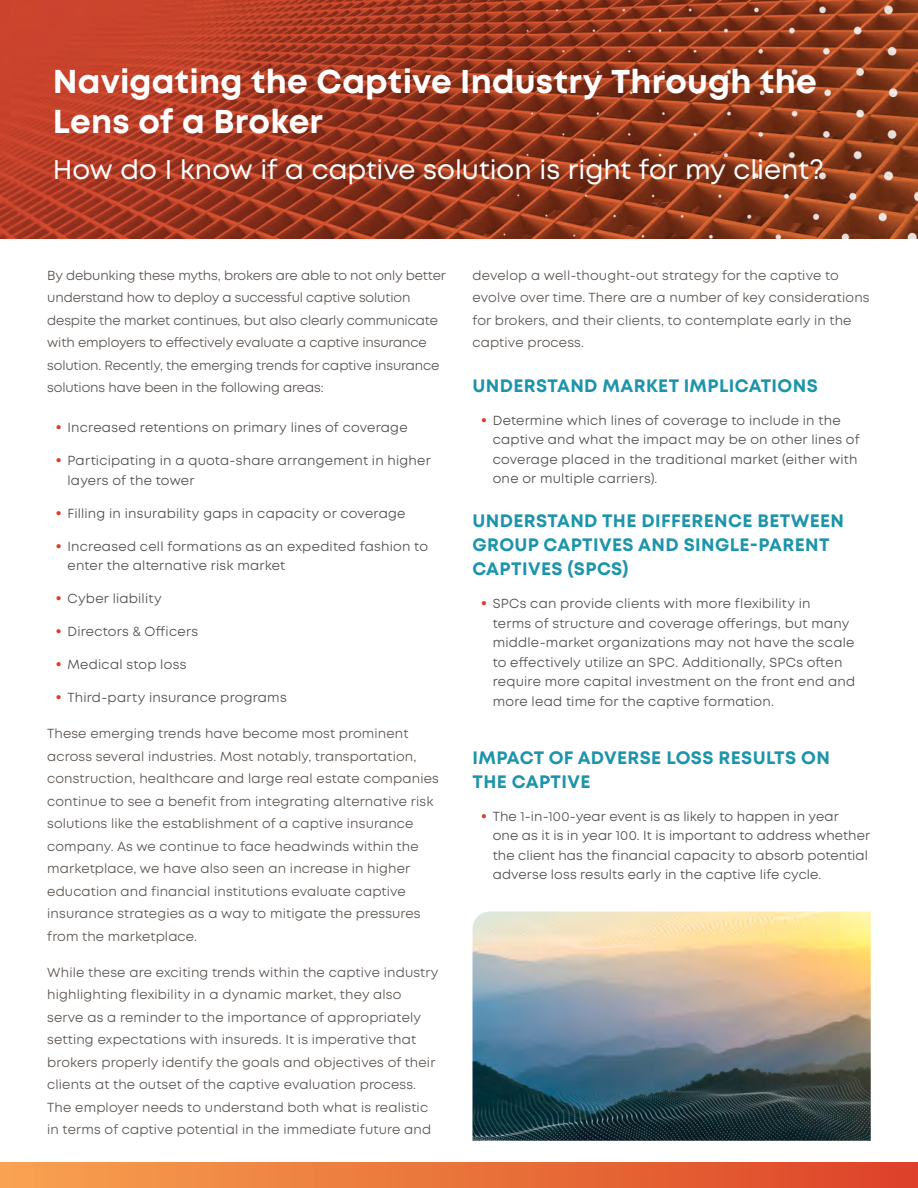
<style>
.page{position:relative;width:918px;height:1188px;background:#fff}
.page>*{position:absolute;margin:0;border:0;box-sizing:border-box;transform-origin:0 0}
.t1{font:700 33px/39.6px "Mont";letter-spacing:.005em;color:#fff}
.t2{font:27px "Mont";color:#fff}
.t3{font:700 18px/24px "Mont";letter-spacing:.02em;color:#1c94ab}
.t4{font:13.2px/22.5px "Mont";letter-spacing:.01em;color:#59524d}
.t5{font:13.2px/19.5px "Mont";letter-spacing:.015em;color:#4f4c4a}
.t6{font:13.2px/22.5px "Mont";letter-spacing:-.01em;color:#59524d}
.s1{font-weight:700;font-size:16.5px;color:#dd3c2a}
</style>
<div class="page">
<img style="left:0;top:0;width:918px;height:239px">
<div style="left:0;top:1162px;width:918px;height:26px;background:linear-gradient(to right,#f7a350,#dd4328)"></div>
<img style="left:472px;top:912px;width:399px;height:229px">
<h1 class="t1" style="left:53px;top:62px;width:766px">Navigating the Captive Industry Through the<br>Lens of a Broker</h1>
<h2 class="t2" style="left:53px;top:152px;width:772px">How do I know if a captive solution is right for my client?</h2>
<p class="t6" style="left:47px;top:264px;width:400px">By debunking these myths, brokers are able to not only better understand how to deploy a successful captive solution despite the market continues, but also clearly communicate with employers to effectively evaluate a captive insurance solution. Recently, the emerging trends for captive insurance solutions have been in the following areas:</p>
<p class="t5" style="left:56px;top:418px;width:354px"><span class="s1">•</span> Increased retentions on primary lines of coverage</p>
<p class="t5" style="left:68px;top:451px;width:365px;text-indent:-12px"><span class="s1">•</span> Participating in a quota-share arrangement in higher layers of the tower</p>
<p class="t5" style="left:56px;top:503px;width:352px"><span class="s1">•</span> Filling in insurability gaps in capacity or coverage</p>
<p class="t5" style="left:68px;top:536px;width:362px;text-indent:-12px"><span class="s1">•</span> Increased cell formations as an expedited fashion to enter the alternative risk market</p>
<p class="t5" style="left:56px;top:589px;width:108px"><span class="s1">•</span> Cyber liability</p>
<p class="t5" style="left:56px;top:622px;width:144px"><span class="s1">•</span> Directors &amp; Officers</p>
<p class="t5" style="left:56px;top:655px;width:133px"><span class="s1">•</span> Medical stop loss</p>
<p class="t5" style="left:56px;top:688px;width:233px"><span class="s1">•</span> Third-party insurance programs</p>
<p class="t4" style="left:47px;top:722px;width:393px">These emerging trends have become most prominent across several industries. Most notably, transportation, construction, healthcare and large real estate companies continue to see a benefit from integrating alternative risk solutions like the establishment of a captive insurance company. As we continue to face headwinds within the marketplace, we have also seen an increase in higher education and financial institutions evaluate captive insurance strategies as a way to mitigate the pressures from the marketplace.</p>
<p class="t4" style="left:47px;top:961px;width:393px">While these are exciting trends within the captive industry highlighting flexibility in a dynamic market, they also serve as a reminder to the importance of appropriately setting expectations with insureds. It is imperative that brokers properly identify the goals and objectives of their clients at the outset of the captive evaluation process.<br>The employer needs to understand both what is realistic in terms of captive potential in the immediate future and</p>
<p class="t4" style="left:472px;top:264px;width:399px">develop a well-thought-out strategy for the captive to evolve over time. There are a number of key considerations for brokers, and their clients, to contemplate early in the captive process.</p>
<h3 class="t3" style="left:472px;top:373px;width:347px">UNDERSTAND MARKET IMPLICATIONS</h3>
<p class="t5" style="left:493px;top:410px;width:368px;text-indent:-12px"><span class="s1">•</span> Determine which lines of coverage to include in the captive and what the impact may be on other lines of coverage placed in the traditional market (either with one or multiple carriers).</p>
<h3 class="t3" style="left:472px;top:509px;width:373px">UNDERSTAND THE DIFFERENCE BETWEEN<br>GROUP CAPTIVES AND SINGLE-PARENT<br>CAPTIVES (SPCS)</h3>
<p class="t5" style="left:493px;top:594px;width:364px;text-indent:-12px"><span class="s1">•</span> SPCs can provide clients with more flexibility in<br>terms of structure and coverage offerings, but many middle-market organizations may not have the scale to effectively utilize an SPC. Additionally, SPCs often require more capital investment on the front end and more lead time for the captive formation.</p>
<h3 class="t3" style="left:472px;top:745px;width:359px">IMPACT OF ADVERSE LOSS RESULTS ON<br>THE CAPTIVE</h3>
<p class="t5" style="left:493px;top:806px;width:379px;text-indent:-12px"><span class="s1">•</span> The 1-in-100-year event is as likely to happen in year<br>one as it is in year 100. It is important to address whether the client has the financial capacity to absorb potential adverse loss results early in the captive life cycle.</p>
</div>
